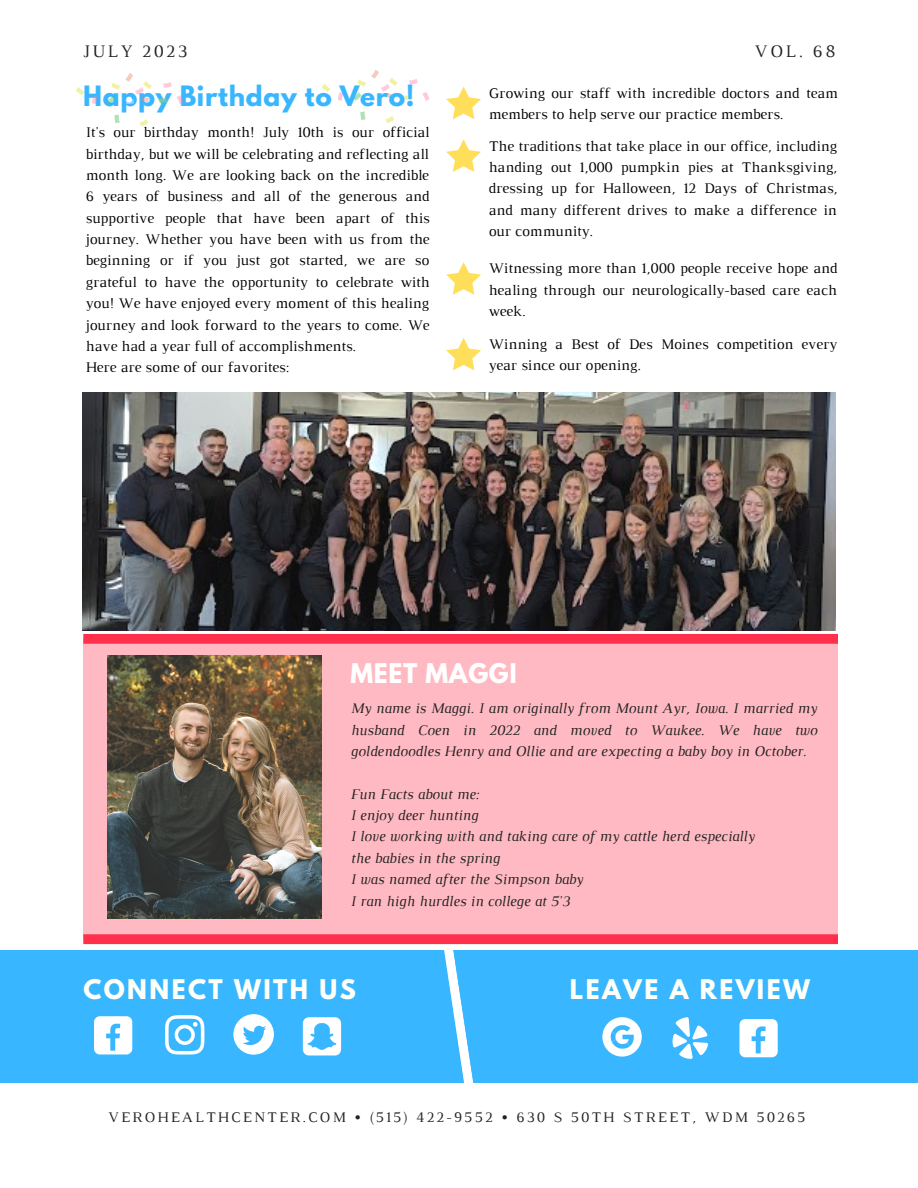
<style>
.page{position:relative;width:918px;height:1188px;background:#fff}
.page>*{position:absolute;margin:0;border:0;box-sizing:border-box;transform-origin:0 0}
.t1{font:700 24.9px "League Spartan";letter-spacing:.025em;color:#38b6ff}
.t2{font:700 24px "League Spartan";letter-spacing:.1em;color:#fffff9}
.t3{font:700 24px "League Spartan";letter-spacing:.03em;color:#fff}
.t4{font:18px "Luthier";letter-spacing:.14em;color:#222}
.t5{font:15px/21.3px "Luthier";color:#000;text-align:justify}
.t6{font:italic 15px/21.3px "Luthier";color:#222;text-align:justify}
.t7{font:15px "Luthier";letter-spacing:.14em;color:#222}
</style>
<div class="page">
<div style="left:0;top:950px;width:918px;height:238px;background:#38b6ff"></div>
<div style="left:0;top:1084px;width:918px;height:104px;background:#fff"></div>
<div style="left:83px;top:638px;width:755px;height:301px;background:#ffb9c2"></div>
<img style="left:107px;top:656px;width:215px;height:263px">
<svg style="left:83px;top:634px;width:755px;height:10px;background:#ff334e"></svg>
<svg style="left:83px;top:934px;width:755px;height:150px"></svg>
<svg style="left:385px;top:116px;width:9px;height:7px"></svg>
<svg style="left:422px;top:92px;width:8px;height:9px"></svg>
<svg style="left:409px;top:79px;width:9px;height:6px"></svg>
<svg style="left:360px;top:111px;width:6px;height:9px"></svg>
<svg style="left:322px;top:84px;width:8px;height:8px"></svg>
<svg style="left:404px;top:94px;width:9px;height:6px"></svg>
<svg style="left:338px;top:70px;width:60px;height:31px"></svg>
<svg style="left:446px;top:87px;width:35px;height:32px"></svg>
<svg style="left:446px;top:139px;width:35px;height:33px"></svg>
<svg style="left:446px;top:262px;width:35px;height:33px"></svg>
<svg style="left:446px;top:338px;width:35px;height:32px"></svg>
<svg style="left:139px;top:119px;width:9px;height:8px"></svg>
<svg style="left:176px;top:95px;width:8px;height:9px"></svg>
<svg style="left:163px;top:82px;width:9px;height:6px"></svg>
<svg style="left:115px;top:115px;width:5px;height:8px"></svg>
<svg style="left:76px;top:87px;width:9px;height:8px"></svg>
<svg style="left:158px;top:97px;width:9px;height:6px"></svg>
<svg style="left:92px;top:73px;width:60px;height:31px"></svg>
<img style="left:83px;top:393px;width:752px;height:237px">
<p class="t4" style="left:83px;top:45px;width:106px">JULY 2023</p>
<p class="t4" style="left:755px;top:45px;width:82px">VOL. 68</p>
<p class="t1" style="left:83px;top:83px;width:333px">Happy Birthday to Vero!</p>
<p class="t5" style="left:489px;top:83px;width:351px">Growing our staff with incredible doctors and team members to help serve our practice members.</p>
<p class="t5" style="left:489px;top:136px;width:350px">The traditions that take place in our office, including handing out 1,000 pumpkin pies at Thanksgiving, dressing up for Halloween, 12 Days of Christmas, and many different drives to make a difference in our community.</p>
<p class="t5" style="left:489px;top:259px;width:350px">Witnessing more than 1,000 people receive hope and healing through our neurologically-based care each week.</p>
<p class="t5" style="left:489px;top:335px;width:350px">Winning a Best of Des Moines competition every year since our opening.</p>
<p class="t5" style="left:86px;top:123px;width:346px">It's our birthday month! July 10th is our official birthday, but we will be celebrating and reflecting all month long. We are looking back on the incredible 6 years of business and all of the generous and supportive people that have been apart of this journey. Whether you have been with us from the beginning or if you just got started, we are so grateful to have the opportunity to celebrate with you! We have enjoyed every moment of this healing journey and look forward to the years to come. We have had a year full of accomplishments.</p>
<p class="t5" style="left:86px;top:358px;width:205px">Here are some of our favorites:</p>
<p class="t3" style="left:350px;top:662px;width:168px">MEET MAGGI</p>
<p class="t6" style="left:350px;top:699px;width:468px">My name is Maggi. I am originally from Mount Ayr, Iowa. I married my husband Coen in 2022 and moved to Waukee. We have two goldendoodles Henry and Ollie and are expecting a baby boy in October.</p>
<p class="t6" style="left:350px;top:784px;width:130px">Fun Facts about me:</p>
<p class="t6" style="left:350px;top:806px;width:129px">I enjoy deer hunting</p>
<p class="t6" style="left:350px;top:827px;width:405px">I love working with and taking care of my cattle herd especially</p>
<p class="t6" style="left:350px;top:848px;width:151px">the babies in the spring</p>
<p class="t6" style="left:350px;top:870px;width:234px">I was named after the Simpson baby</p>
<p class="t6" style="left:350px;top:891px;width:221px">I ran high hurdles in college at 5'3</p>
<p class="t2" style="left:83px;top:977px;width:274px">CONNECT WITH US</p>
<p class="t2" style="left:570px;top:977px;width:242px">LEAVE A REVIEW</p>
<p class="t7" style="left:108px;top:1112px;width:699px">VEROHEALTHCENTER.COM • (515) 422-9552 • 630 S 50TH STREET, WDM 50265</p>
</div>
